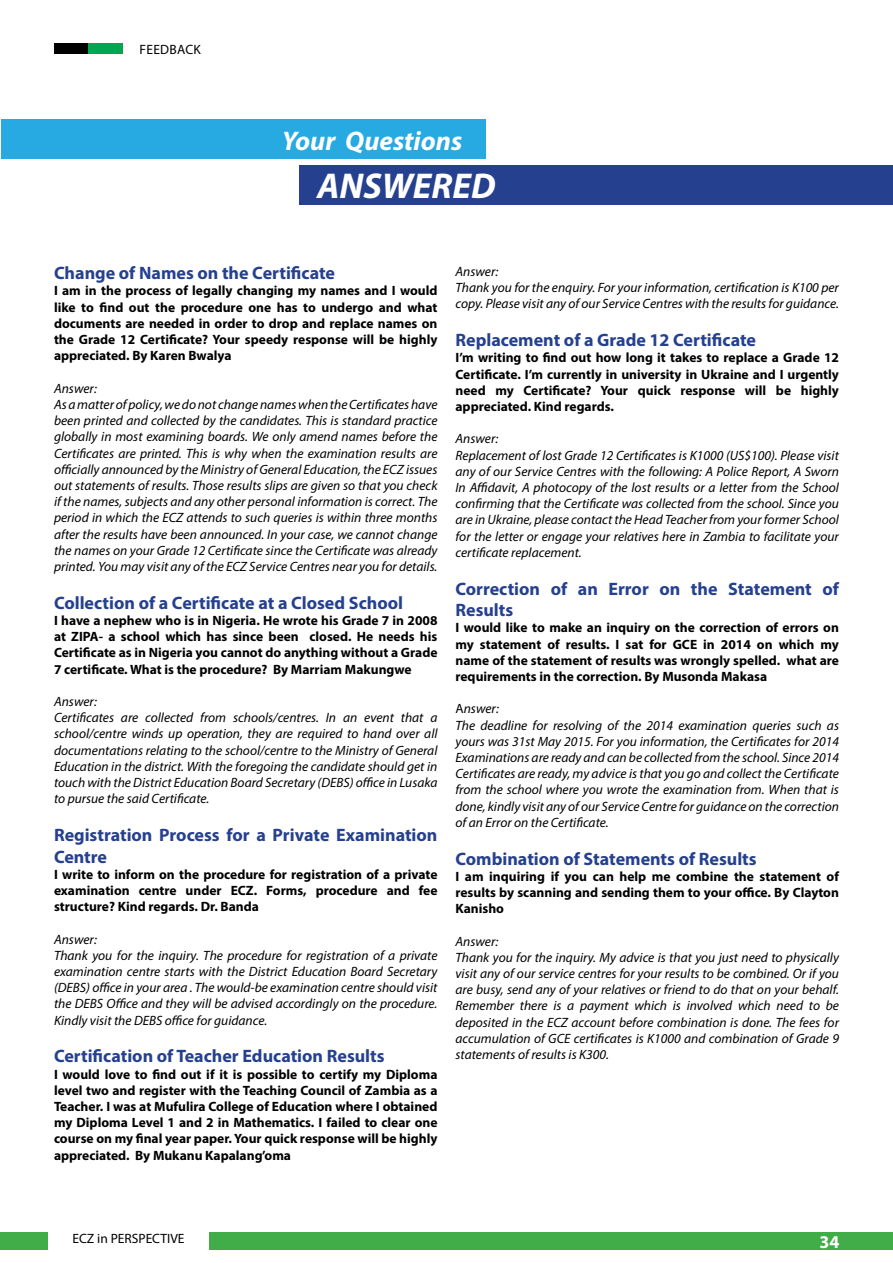
<style>
.page{position:relative;width:893px;height:1263px;background:#fff}
.page>*{position:absolute;margin:0;border:0;box-sizing:border-box;transform-origin:0 0}
.t1{font:italic 700 36px "Myriad Pro";color:#fff}
.t2{font:italic 700 27px "Myriad Pro";color:#fff}
.t3{font:700 18px/21.6px "Myriad Pro";color:#25408f}
.t4{font:700 18px "Myriad Pro";color:#fff}
.t5{font:italic 13.5px/16.2px "Myriad Pro";color:#000}
.t6{font:700 13.5px/16.2px "Myriad Pro";color:#000;text-align:justify}
.t7{font:13.5px "Myriad Pro";color:#000}
.t8{font:13.5px "Myriad Pro";letter-spacing:.02em;color:#000}
.s1{font-style:normal}
</style>
<div class="page">
<div style="left:0;top:1232px;width:48px;height:17px;background:#41ad49"></div>
<div style="left:209px;top:1232px;width:684px;height:17px;background:#41ad49"></div>
<div style="left:54px;top:44px;width:34px;height:10px;background:#000"></div>
<div style="left:88px;top:44px;width:35px;height:10px;background:#00a651"></div>
<div style="left:299px;top:165px;width:594px;height:40px;background:#25408f"></div>
<div style="left:1px;top:119px;width:485px;height:40px;background:#27aae1"></div>
<p class="t8" style="left:140px;top:41px;width:63px">FEEDBACK</p>
<h2 class="t2" style="left:282px;top:123px;width:182px">Your Questions</h2>
<h1 class="t1" style="left:317px;top:162px;width:180px">ANSWERED</h1>
<h3 class="t3" style="left:54px;top:262px;width:283px">Change of Names on the Certificate</h3>
<p class="t6" style="left:54px;top:282px;width:385px">I am in the process of legally changing my names and I would like to find out the procedure one has to undergo and what documents are needed in order to drop and replace names on the Grade 12 Certificate? Your speedy response will be highly appreciated. By Karen Bwalya</p>
<p class="t5" style="left:54px;top:380px;width:385px">Answer:<br>As a matter of policy, we do not change names when the Certificates have been printed and collected by the candidates. This is standard practice globally in most examining boards. We only amend names before the Certificates are printed. This is why when the examination results are officially announced by the Ministry of General Education, the ECZ issues out statements of results. Those results slips are given so that you check if the names, subjects and any other personal information is correct. The period in which the ECZ attends to such queries is within three months after the results have been announced. In your case, we cannot change the names on your Grade 12 Certificate since the Certificate was already printed. You may visit any of the ECZ Service Centres near you for details.</p>
<h3 class="t3" style="left:54px;top:591px;width:351px">Collection of a Certificate at a Closed School</h3>
<p class="t6" style="left:54px;top:612px;width:385px">I have a nephew who is in Nigeria. He wrote his Grade 7 in 2008 at ZIPA- a school which has since been closed. He needs his Certificate as in Nigeria you cannot do anything without a Grade 7 certificate. What is the procedure? By Marriam Makungwe</p>
<p class="t5" style="left:54px;top:693px;width:385px">Answer:<br>Certificates are collected from schools/centres. In an event that a school/centre winds up operation, they are required to hand over all documentations relating to the school/centre to the Ministry of General Education in the district. With the foregoing the candidate should get in touch with the District Education Board Secretary (DEBS) office in Lusaka to pursue the said Certificate.</p>
<h3 class="t3" style="left:54px;top:823px;width:385px">Registration Process for a Private Examination<br>Centre</h3>
<p class="t6" style="left:54px;top:866px;width:385px">I write to inform on the procedure for registration of a private examination centre under ECZ. Forms, procedure and fee structure? Kind regards. Dr. Banda</p>
<p class="t5" style="left:54px;top:931px;width:385px">Answer:<br>Thank you for the inquiry. The procedure for registration of a private examination centre starts with the District Education Board Secretary (DEBS) office in your area . The would-be examination centre should visit the DEBS Office and they will be advised accordingly on the procedure.<br>Kindly visit the DEBS office for guidance.</p>
<h3 class="t3" style="left:54px;top:1045px;width:332px">Certification of Teacher Education Results</h3>
<p class="t6" style="left:54px;top:1065px;width:385px">I would love to find out if it is possible to certify my Diploma level two and register with the Teaching Council of Zambia as a Teacher. I was at Mufulira College of Education where I obtained my Diploma Level 1 and 2 in Mathematics. I failed to clear one course on my final year paper. Your quick response will be highly appreciated. By Mukanu Kapalang’oma</p>
<p class="t5" style="left:455px;top:263px;width:385px">Answer:<br>Thank you for the enquiry. For your information, certification is K100 per copy. Please visit any of our Service Centres with the results for guidance.</p>
<h3 class="t3" style="left:455px;top:329px;width:302px">Replacement of a Grade 12 Certificate</h3>
<p class="t6" style="left:455px;top:349px;width:385px">I’m writing to find out how long it takes to replace a Grade 12<br>Certificate. I’m currently in university in Ukraine and I urgently need my Certificate? Your quick response will be highly appreciated. Kind regards.</p>
<p class="t5" style="left:455px;top:430px;width:385px">Answer:<br>Replacement of lost Grade 12 Certificates is K1000 (US$100). Please visit any of our Service Centres with the following: A Police Report, A Sworn In Affidavit, A photocopy of the lost results or a letter from the School confirming that the Certificate was collected from the school. Since you are in Ukraine, please contact the Head Teacher from your former School for the letter or engage your relatives here in Zambia to facilitate your certificate replacement.</p>
<h3 class="t3" style="left:455px;top:577px;width:385px">Correction of an Error on the Statement of<br>Results</h3>
<p class="t6" style="left:455px;top:619px;width:385px">I would like to make an inquiry on the correction of errors on my statement of results. I sat for GCE in 2014 on which my name of the statement of results was wrongly spelled. what are requirements in the correction. By Musonda Makasa</p>
<p class="t5" style="left:455px;top:700px;width:385px"><span class="s1">A</span>nswer:<br>The deadline for resolving of the 2014 examination queries such as yours was 31st May 2015. For you information, the Certificates for 2014<br>Examinations are ready and can be collected from the school. Since 2014<br>Certificates are ready, my advice is that you go and collect the Certificate from the school where you wrote the examination from. When that is done, kindly visit any of our Service Centre for guidance on the correction of an Error on the Certificate.</p>
<h3 class="t3" style="left:455px;top:847px;width:303px">Combination of Statements of Results</h3>
<p class="t6" style="left:455px;top:868px;width:385px">I am inquiring if you can help me combine the statement of results by scanning and sending them to your office. By Clayton Kanisho</p>
<p class="t5" style="left:455px;top:933px;width:385px">Answer:<br>Thank you for the inquiry. My advice is that you just need to physically visit any of our service centres for your results to be combined. Or if you are busy, send any of your relatives or friend to do that on your behalf.<br>Remember there is a payment which is involved which need to be deposited in the ECZ account before combination is done. The fees for accumulation of GCE certificates is K1000 and combination of Grade 9 statements of results is K300.</p>
<p class="t7" style="left:72px;top:1229px;width:114px">ECZ in PERSPECTIVE</p>
<h3 class="t4" style="left:819px;top:1230px;width:21px">34</h3>
</div>
